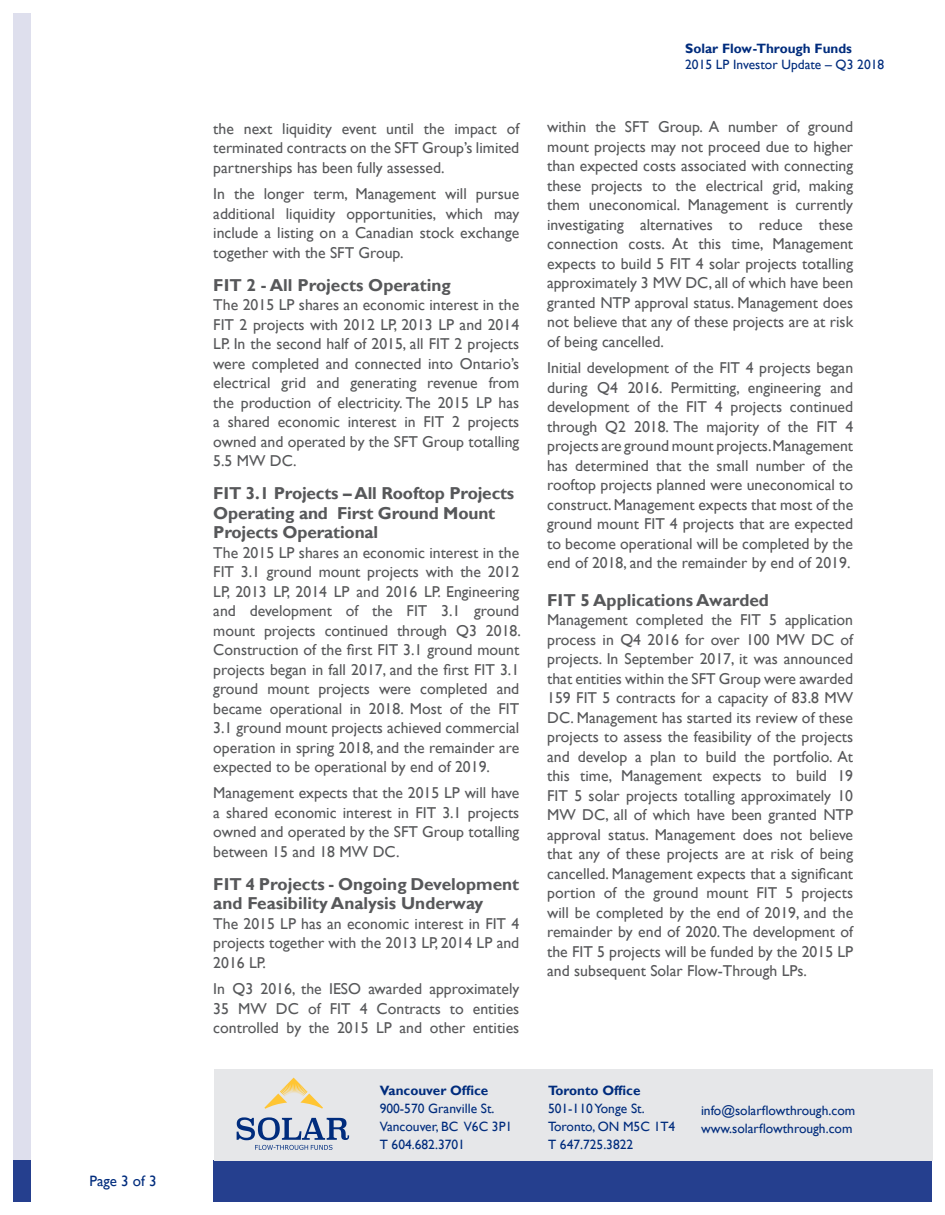
<style>
.page{position:relative;width:945px;height:1215px;background:#fff}
.page>*{position:absolute;margin:0;border:0;box-sizing:border-box;transform-origin:0 0}
.t1{font:700 17.25px/19.5px "Gill Sans";color:#57585a}
.t2{font:15.75px/19.5px "Gill Sans";color:#57585a;text-align:justify}
.t3{font:15px "Gill Sans";color:#002c7d}
.t4{font:13.5px "Gill Sans";color:#002c7d}
.t5{font:700 13.5px "Gill Sans";color:#002c7d}
</style>
<div class="page">
<div style="left:14px;top:14px;width:18px;height:1147px;background:#dedfed"></div>
<div style="left:213px;top:1160px;width:719px;height:42px;background:#253f8e"></div>
<div style="left:14px;top:1160px;width:18px;height:42px;background:#253f8e"></div>
<div style="left:214px;top:1070px;width:718px;height:91px;background:#e6e7e9"></div>
<svg style="left:264px;top:1078px;width:59px;height:31px"></svg>
<svg style="left:237px;top:1117px;width:112px;height:33px"></svg>
<p class="t3" style="left:89px;top:1173px;width:69px">Page 3 of 3</p>
<p class="t2" style="left:213px;top:119px;width:308px">the next liquidity event until the impact of terminated contracts on the SFT Group’s limited partnerships has been fully assessed.</p>
<p class="t2" style="left:213px;top:184px;width:308px">In the longer term, Management will pursue additional liquidity opportunities, which may include a listing on a Canadian stock exchange together with the SFT Group.</p>
<p class="t1" style="left:213px;top:275px;width:239px">FIT 2 - All Projects Operating</p>
<p class="t2" style="left:213px;top:295px;width:308px">The 2015 LP shares an economic interest in the FIT 2 projects with 2012 LP, 2013 LP and 2014<br>LP. In the second half of 2015, all FIT 2 projects were completed and connected into Ontario’s electrical grid and generating revenue from the production of electricity. The 2015 LP has a shared economic interest in FIT 2 projects owned and operated by the SFT Group totalling 5.5 MW DC.</p>
<p class="t1" style="left:213px;top:484px;width:303px">FIT 3.1 Projects – All Rooftop Projects<br>Operating and First Ground Mount<br>Projects Operational</p>
<p class="t2" style="left:213px;top:543px;width:309px">The 2015 LP shares an economic interest in the FIT 3.1 ground mount projects with the 2012<br>LP, 2013 LP, 2014 LP and 2016 LP. Engineering and development of the FIT 3.1 ground mount projects continued through Q3 2018.<br>Construction of the first FIT 3.1 ground mount projects began in fall 2017, and the first FIT 3.1 ground mount projects were completed and became operational in 2018. Most of the FIT 3.1 ground mount projects achieved commercial operation in spring 2018, and the remainder are expected to be operational by end of 2019.</p>
<p class="t2" style="left:213px;top:784px;width:308px">Management expects that the 2015 LP will have a shared economic interest in FIT 3.1 projects owned and operated by the SFT Group totalling between 15 and 18 MW DC.</p>
<p class="t1" style="left:213px;top:875px;width:308px">FIT 4 Projects - Ongoing Development and Feasibility Analysis Underway</p>
<p class="t2" style="left:213px;top:914px;width:308px">The 2015 LP has an economic interest in FIT 4 projects together with the 2013 LP, 2014 LP and 2016 LP.</p>
<p class="t2" style="left:213px;top:979px;width:308px">In Q3 2016, the IESO awarded approximately 35 MW DC of FIT 4 Contracts to entities controlled by the 2015 LP and other entities</p>
<p class="t5" style="left:380px;top:1083px;width:110px">Vancouver Office</p>
<p class="t4" style="left:380px;top:1101px;width:116px">900-570 Granville St.</p>
<p class="t4" style="left:380px;top:1119px;width:134px">Vancouver, BC V6C 3P1</p>
<p class="t4" style="left:380px;top:1137px;width:87px">T 604.682.3701</p>
<p class="t5" style="left:685px;top:40px;width:168px">Solar Flow-Through Funds</p>
<p class="t4" style="left:685px;top:57px;width:201px">2015 LP Investor Update – Q3 2018</p>
<p class="t2" style="left:547px;top:118px;width:308px">within the SFT Group. A number of ground mount projects may not proceed due to higher than expected costs associated with connecting these projects to the electrical grid, making them uneconomical. Management is currently investigating alternatives to reduce these connection costs. At this time, Management expects to build 5 FIT 4 solar projects totalling approximately 3 MW DC, all of which have been granted NTP approval status. Management does not believe that any of these projects are at risk of being cancelled.</p>
<p class="t2" style="left:547px;top:358px;width:308px">Initial development of the FIT 4 projects began during Q4 2016. Permitting, engineering and development of the FIT 4 projects continued through Q2 2018. The majority of the FIT 4 projects are ground mount projects. Management has determined that the small number of the rooftop projects planned were uneconomical to construct. Management expects that most of the ground mount FIT 4 projects that are expected to become operational will be completed by the end of 2018, and the remainder by end of 2019.</p>
<p class="t1" style="left:547px;top:591px;width:223px">FIT 5 Applications Awarded</p>
<p class="t2" style="left:547px;top:610px;width:308px">Management completed the FIT 5 application process in Q4 2016 for over 100 MW DC of projects. In September 2017, it was announced that entities within the SFT Group were awarded 159 FIT 5 contracts for a capacity of 83.8 MW DC. Management has started its review of these projects to assess the feasibility of the projects and develop a plan to build the portfolio. At this time, Management expects to build 19<br>FIT 5 solar projects totalling approximately 10<br>MW DC, all of which have been granted NTP approval status. Management does not believe that any of these projects are at risk of being cancelled. Management expects that a significant portion of the ground mount FIT 5 projects will be completed by the end of 2019, and the remainder by end of 2020. The development of the FIT 5 projects will be funded by the 2015 LP and subsequent Solar Flow-Through LPs.</p>
<p class="t5" style="left:548px;top:1083px;width:94px">Toronto Office</p>
<p class="t4" style="left:548px;top:1101px;width:98px">501-110 Yonge St.</p>
<p class="t4" style="left:548px;top:1119px;width:129px">Toronto, ON M5C 1T4</p>
<p class="t4" style="left:548px;top:1137px;width:87px">T 647.725.3822</p>
<p class="t4" style="left:701px;top:1102px;width:156px">info@solarflowthrough.com</p>
<p class="t4" style="left:701px;top:1120px;width:153px">www.solarflowthrough.com</p>
</div>
